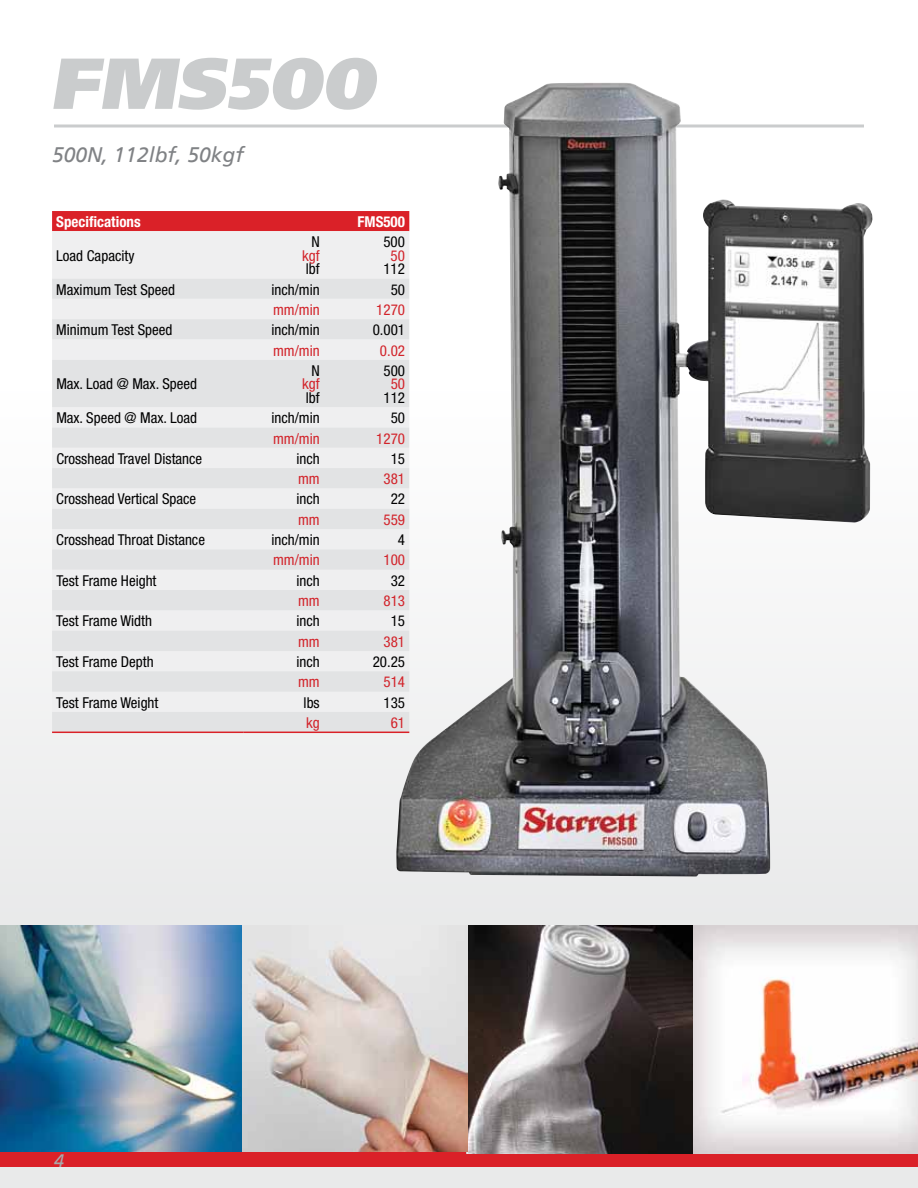
<style>
.page{position:relative;width:918px;height:1188px;background:#fff}
.page>*{position:absolute;margin:0;border:0;box-sizing:border-box;transform-origin:0 0}
.t1{font:500 72px "AG Foreigner ULB Oblique";color:#cacccd}
.t2{font:italic 500 21px "AG Foreigner";color:#808285}
.t3{font:italic 500 18px "AG Foreigner";color:#a7a9ac}
.t4{font:condensed 15px "Helvetica Neue";color:#000}
.t5{font:condensed 15px "Helvetica Neue";color:#d2232a}
.t6{font:700 condensed 15px "Helvetica Neue";color:#fff}
</style>
<div class="page">
<div style="left:0;top:921px;width:918px;height:267px;background:#e9eaea"></div>
<hr style="left:54px;top:124px;width:810px;height:3px;background:#cacccd">
<div style="left:0;top:1153px;width:918px;height:14px;background:#da2128"></div>
<div style="left:0;top:382px;width:918px;height:547px;background:linear-gradient(to bottom,#fff,#e9e9ea)"></div>
<div style="left:52px;top:211px;width:344px;height:20px;background:#da2128"></div>
<div style="left:52px;top:231px;width:344px;height:47px;background:#efeff0"></div>
<svg style="left:52px;top:278px;width:344px;height:454px;fill:#e2e3e4"></svg>
<hr style="left:52px;top:732px;width:191px;height:1px;background:#da2128">
<hr style="left:243px;top:732px;width:81px;height:1px;background:#da2128">
<hr style="left:324px;top:732px;width:85px;height:1px;background:#da2128">
<img style="left:240px;top:926px;width:678px;height:227px">
<img style="left:0;top:926px;width:242px;height:226px">
<img style="left:396px;top:83px;width:478px;height:794px">
<h1 class="t1" style="left:54px;top:42px;width:325px">FMS500</h1>
<h2 class="t2" style="left:52px;top:143px;width:193px">500N, 112lbf, 50kgf</h2>
<p class="t6" style="left:56px;top:213px;width:86px">Specifications</p>
<p class="t6" style="left:358px;top:213px;width:49px">FMS500</p>
<p class="t4" style="left:56px;top:247px;width:80px">Load Capacity</p>
<p class="t4" style="left:311px;top:233px;width:10px">N</p>
<p class="t5" style="left:302px;top:247px;width:19px">kgf</p>
<p class="t4" style="left:306px;top:260px;width:15px">lbf</p>
<p class="t4" style="left:383px;top:233px;width:23px">500</p>
<p class="t5" style="left:391px;top:247px;width:16px">50</p>
<p class="t4" style="left:383px;top:260px;width:23px">112</p>
<p class="t4" style="left:56px;top:281px;width:120px">Maximum Test Speed</p>
<p class="t4" style="left:271px;top:281px;width:50px">inch/min</p>
<p class="t4" style="left:391px;top:281px;width:16px">50</p>
<p class="t5" style="left:273px;top:301px;width:48px">mm/min</p>
<p class="t5" style="left:376px;top:301px;width:30px">1270</p>
<p class="t4" style="left:56px;top:321px;width:118px">Minimum Test Speed</p>
<p class="t4" style="left:271px;top:321px;width:50px">inch/min</p>
<p class="t4" style="left:373px;top:321px;width:34px">0.001</p>
<p class="t5" style="left:273px;top:342px;width:48px">mm/min</p>
<p class="t5" style="left:380px;top:342px;width:27px">0.02</p>
<p class="t4" style="left:56px;top:375px;width:142px">Max. Load @ Max. Speed</p>
<p class="t4" style="left:311px;top:362px;width:10px">N</p>
<p class="t5" style="left:302px;top:375px;width:19px">kgf</p>
<p class="t4" style="left:306px;top:389px;width:15px">lbf</p>
<p class="t4" style="left:383px;top:362px;width:23px">500</p>
<p class="t5" style="left:391px;top:375px;width:16px">50</p>
<p class="t4" style="left:383px;top:389px;width:23px">112</p>
<p class="t4" style="left:56px;top:409px;width:142px">Max. Speed @ Max. Load</p>
<p class="t4" style="left:271px;top:409px;width:50px">inch/min</p>
<p class="t4" style="left:391px;top:409px;width:16px">50</p>
<p class="t5" style="left:273px;top:430px;width:48px">mm/min</p>
<p class="t5" style="left:376px;top:430px;width:30px">1270</p>
<p class="t4" style="left:56px;top:450px;width:147px">Crosshead Travel Distance</p>
<p class="t4" style="left:296px;top:450px;width:25px">inch</p>
<p class="t4" style="left:391px;top:450px;width:16px">15</p>
<p class="t5" style="left:298px;top:470px;width:23px">mm</p>
<p class="t5" style="left:383px;top:470px;width:23px">381</p>
<p class="t4" style="left:56px;top:491px;width:141px">Crosshead Vertical Space</p>
<p class="t4" style="left:296px;top:491px;width:25px">inch</p>
<p class="t4" style="left:391px;top:491px;width:16px">22</p>
<p class="t5" style="left:298px;top:511px;width:23px">mm</p>
<p class="t5" style="left:383px;top:511px;width:23px">559</p>
<p class="t4" style="left:56px;top:531px;width:150px">Crosshead Throat Distance</p>
<p class="t4" style="left:271px;top:531px;width:50px">inch/min</p>
<p class="t4" style="left:398px;top:531px;width:9px">4</p>
<p class="t5" style="left:273px;top:551px;width:48px">mm/min</p>
<p class="t5" style="left:383px;top:551px;width:23px">100</p>
<p class="t4" style="left:56px;top:572px;width:102px">Test Frame Height</p>
<p class="t4" style="left:296px;top:572px;width:25px">inch</p>
<p class="t4" style="left:391px;top:572px;width:16px">32</p>
<p class="t5" style="left:298px;top:592px;width:23px">mm</p>
<p class="t5" style="left:383px;top:592px;width:23px">813</p>
<p class="t4" style="left:56px;top:612px;width:97px">Test Frame Width</p>
<p class="t4" style="left:296px;top:612px;width:25px">inch</p>
<p class="t4" style="left:391px;top:612px;width:16px">15</p>
<p class="t5" style="left:298px;top:633px;width:23px">mm</p>
<p class="t5" style="left:383px;top:633px;width:23px">381</p>
<p class="t4" style="left:56px;top:653px;width:99px">Test Frame Depth</p>
<p class="t4" style="left:296px;top:653px;width:25px">inch</p>
<p class="t4" style="left:373px;top:653px;width:34px">20.25</p>
<p class="t5" style="left:298px;top:673px;width:23px">mm</p>
<p class="t5" style="left:383px;top:673px;width:23px">514</p>
<p class="t4" style="left:56px;top:694px;width:104px">Test Frame Weight</p>
<p class="t4" style="left:304px;top:694px;width:18px">lbs</p>
<p class="t4" style="left:383px;top:694px;width:23px">135</p>
<p class="t5" style="left:306px;top:714px;width:15px">kg</p>
<p class="t5" style="left:391px;top:714px;width:16px">61</p>
<p class="t3" style="left:54px;top:1150px;width:12px">4</p>
</div>
